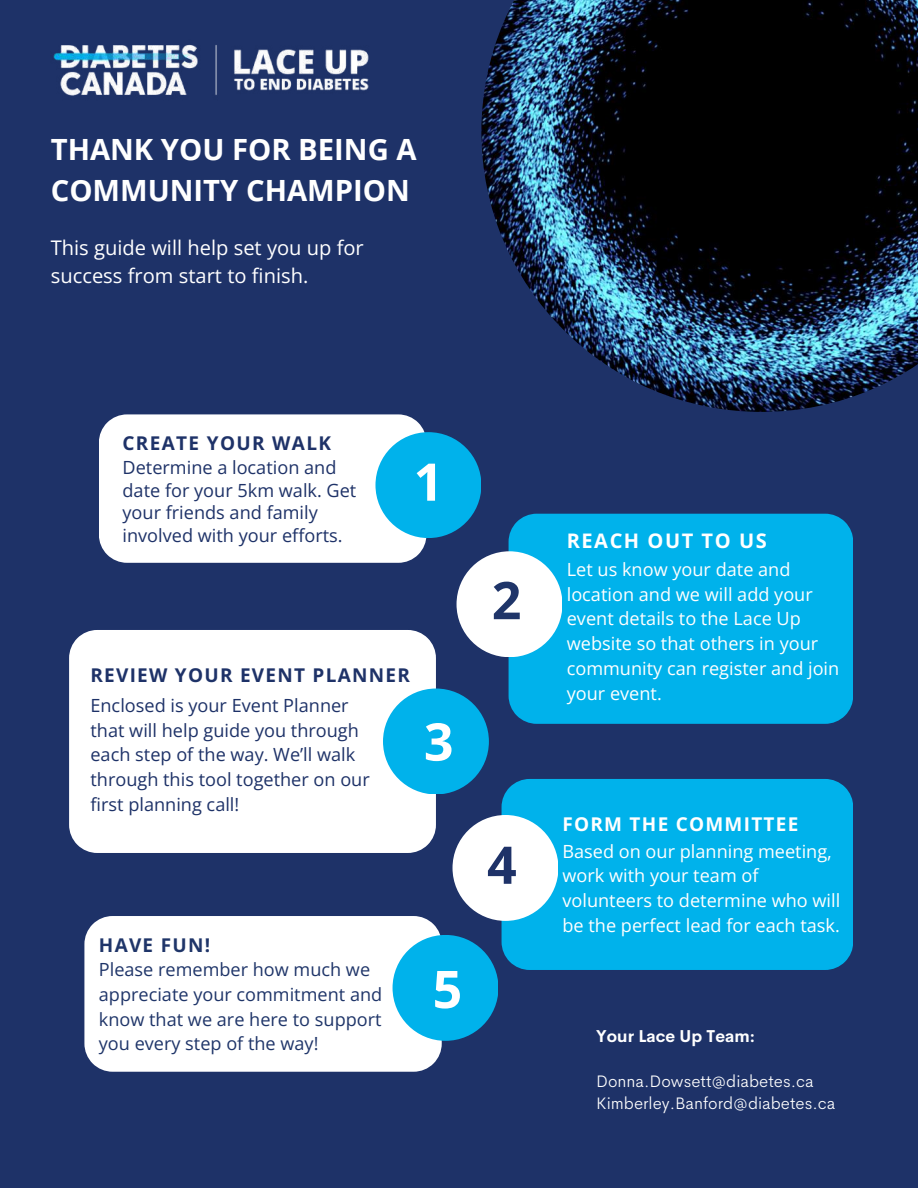
<style>
.page{position:relative;width:918px;height:1188px;background:#1e3268}
.page>*{position:absolute;margin:0;border:0;box-sizing:border-box;transform-origin:0 0}
.t1{font:700 51.9px "Open Sans";color:#fff}
.t2{font:700 51.9px "Open Sans";color:#1f3569}
.t3{font:700 51.9px "Open Sans";color:#1e3268}
.t4{font:700 29.25px/40.5px "Open Sans";color:#fff}
.t5{font:20.1px/27.2px "Open Sans";color:#fff}
.t6{font:700 20.1px "Open Sans";letter-spacing:.075em;color:#fff}
.t7{font:700 18.9px "Open Sans";letter-spacing:.07em;color:#1e3268}
.t8{font:700 18.9px "Open Sans";letter-spacing:.065em;color:#fff}
.t9{font:700 18.9px "Open Sans";letter-spacing:.07em;color:#1f3569}
.t10{font:18.15px/24.8px "Open Sans";color:#fff}
.t11{font:18.15px/24.8px "Open Sans";color:#1e3268}
.t12{font:18.15px/24.8px "Open Sans";color:#1f3569}
.t13{font:300 16.8px/22.5px "Cerebri Sans";color:#fff}
.t14{font:700 16.8px "Cerebri Sans";color:#fff}
</style>
<div class="page">
<div style="left:502px;top:779px;width:351px;height:191px;background:#00b2eb"></div>
<div style="left:509px;top:514px;width:344px;height:210px;background:#00b2eb"></div>
<div style="left:84px;top:916px;width:358px;height:156px;background:#fff"></div>
<div style="left:99px;top:414px;width:327px;height:149px;background:#fff"></div>
<div style="left:375px;top:432px;width:106px;height:106px;background:#00b2eb;border-radius:50%"></div>
<div style="left:69px;top:630px;width:367px;height:223px;background:#fff"></div>
<div style="left:457px;top:551px;width:105px;height:106px;background:#fff;border-radius:50%"></div>
<div style="left:383px;top:689px;width:106px;height:105px;background:#00b2eb;border-radius:50%"></div>
<div style="left:453px;top:815px;width:105px;height:106px;background:#fff;border-radius:50%"></div>
<div style="left:393px;top:935px;width:105px;height:106px;background:#00b2eb;border-radius:50%"></div>
<img style="left:481px;top:0;width:437px;height:412px">
<img style="left:53px;top:44px;width:316px;height:52px">
<h2 class="t4" style="left:51px;top:129px;width:367px">THANK YOU FOR BEING A<br>COMMUNITY CHAMPION</h2>
<p class="t5" style="left:51px;top:234px;width:315px">This guide will help set you up for success from start to finish.</p>
<p class="t7" style="left:123px;top:430px;width:210px">CREATE YOUR WALK</p>
<p class="t11" style="left:123px;top:456px;width:235px;line-height:22.5px">Determine a location and date for your 5km walk. Get your friends and family involved with your efforts.</p>
<h1 class="t1" style="left:414px;top:445px;width:31px">1</h1>
<p class="t7" style="left:90px;top:662px;width:321px">REVIEW YOUR EVENT PLANNER</p>
<p class="t11" style="left:90px;top:692px;width:281px">Enclosed is your Event Planner that will help guide you through each step of the way. We’ll walk through this tool together on our first planning call!</p>
<h1 class="t1" style="left:424px;top:705px;width:31px">3</h1>
<p class="t9" style="left:99px;top:932px;width:113px">HAVE FUN!</p>
<p class="t12" style="left:99px;top:957px;width:285px">Please remember how much we appreciate your commitment and know that we are here to support you every step of the way!</p>
<h1 class="t1" style="left:433px;top:953px;width:31px">5</h1>
<h1 class="t2" style="left:492px;top:564px;width:31px">2</h1>
<h1 class="t3" style="left:487px;top:828px;width:31px">4</h1>
<p class="t6" style="left:567px;top:527px;width:201px">REACH OUT TO US</p>
<p class="t10" style="left:567px;top:557px;width:274px">Let us know your date and location and we will add your event details to the Lace Up website so that others in your community can register and join your event.</p>
<p class="t8" style="left:562px;top:811px;width:237px">FORM THE COMMITTEE</p>
<p class="t10" style="left:562px;top:838px;width:279px">Based on our planning meeting, work with your team of volunteers to determine who will be the perfect lead for each task.</p>
<p class="t14" style="left:596px;top:1025px;width:160px">Your Lace Up Team:</p>
<p class="t13" style="left:596px;top:1070px;width:241px">Donna.Dowsett@diabetes.ca<br>Kimberley.Banford@diabetes.ca</p>
</div>
